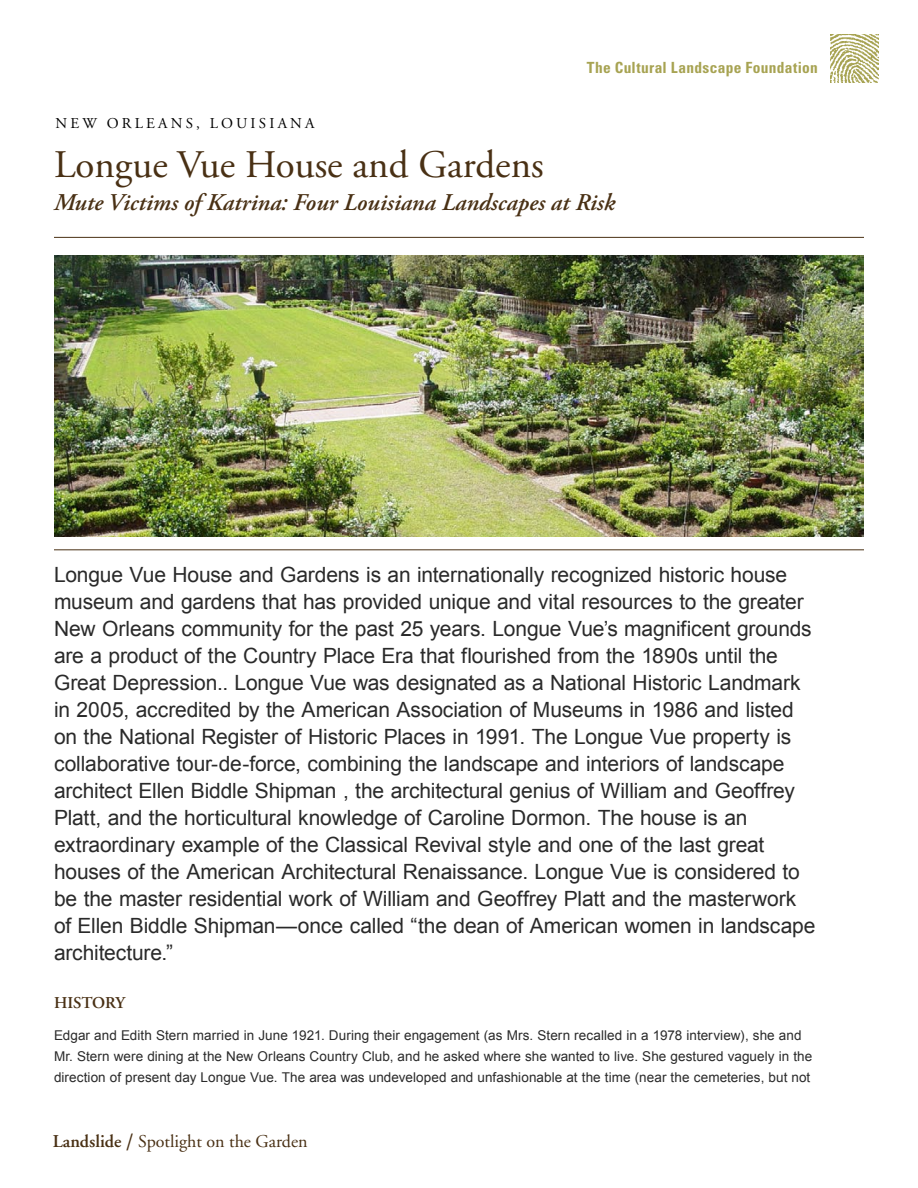
<style>
.page{position:relative;width:918px;height:1188px;background:#fff}
.page>*{position:absolute;margin:0;border:0;box-sizing:border-box;transform-origin:0 0}
.t1{font:39px "Adobe Garamond Pro";color:#493014}
.t2{font:italic 600 24px "Adobe Garamond Pro";color:#493014}
.large{font:21px/27px "Arial";letter-spacing:-.01em;color:#2a2a2a}
.t3{font:18px "Adobe Garamond";color:#493014}
.t4{font:600 16.5px "Adobe Garamond Pro";color:#493014}
.t5{font:700 condensed 15.45px "Univers";letter-spacing:.02em;color:#a7a352}
.t6{font:15px "Adobe Garamond Pro";letter-spacing:.215em;color:#000}
.t7{font:13.5px/21px "Arial";letter-spacing:.005em;color:#2a2a2a}
.s1{font-weight:600}
.s2{font-size:24px}
</style>
<div class="page">
<img style="left:831px;top:34px;width:47px;height:48px">
<hr style="left:54px;top:237px;width:810px;height:1px;background:#493014">
<img style="left:54px;top:255px;width:810px;height:281px">
<hr style="left:54px;top:549px;width:810px;height:1px;background:#493014">
<p class="t6" style="left:56px;top:114px;width:260px">NEW ORLEANS, LOUISIANA</p>
<p class="t5" style="left:587px;top:58px;width:233px">The Cultural Landscape Foundation</p>
<p class="t1" style="left:54px;top:141px;width:491px">Longue Vue House and Gardens</p>
<p class="t2" style="left:54px;top:188px;width:563px">Mute Victims of Katrina: Four Louisiana Landscapes at Risk</p>
<p class="large" style="left:54px;top:562px;width:763px">Longue Vue House and Gardens is an internationally recognized historic house museum and gardens that has provided unique and vital resources to the greater New Orleans community for the past 25 years. Longue Vue’s magnificent grounds are a product of the Country Place Era that flourished from the 1890s until the Great Depression.. Longue Vue was designated as a National Historic Landmark in 2005, accredited by the American Association of Museums in 1986 and listed on the National Register of Historic Places in 1991. The Longue Vue property is collaborative tour-de-force, combining the landscape and interiors of landscape architect Ellen Biddle Shipman , the architectural genius of William and Geoffrey Platt, and the horticultural knowledge of Caroline Dormon. The house is an extraordinary example of the Classical Revival style and one of the last great houses of the American Architectural Renaissance. Longue Vue is considered to be the master residential work of William and Geoffrey Platt and the masterwork of Ellen Biddle Shipman—once called “the dean of American women in landscape architecture.”</p>
<p class="t4" style="left:54px;top:994px;width:73px">HISTORY</p>
<p class="t7" style="left:54px;top:1025px;width:760px">Edgar and Edith Stern married in June 1921. During their engagement (as Mrs. Stern recalled in a 1978 interview), she and<br>Mr. Stern were dining at the New Orleans Country Club, and he asked where she wanted to live. She gestured vaguely in the direction of present day Longue Vue. The area was undeveloped and unfashionable at the time (near the cemeteries, but not</p>
<p class="t3" style="left:53px;top:1132px;width:256px"><span class="s1">Landslide</span> <span class="s2">/</span> Spotlight on the Garden</p>
</div>
